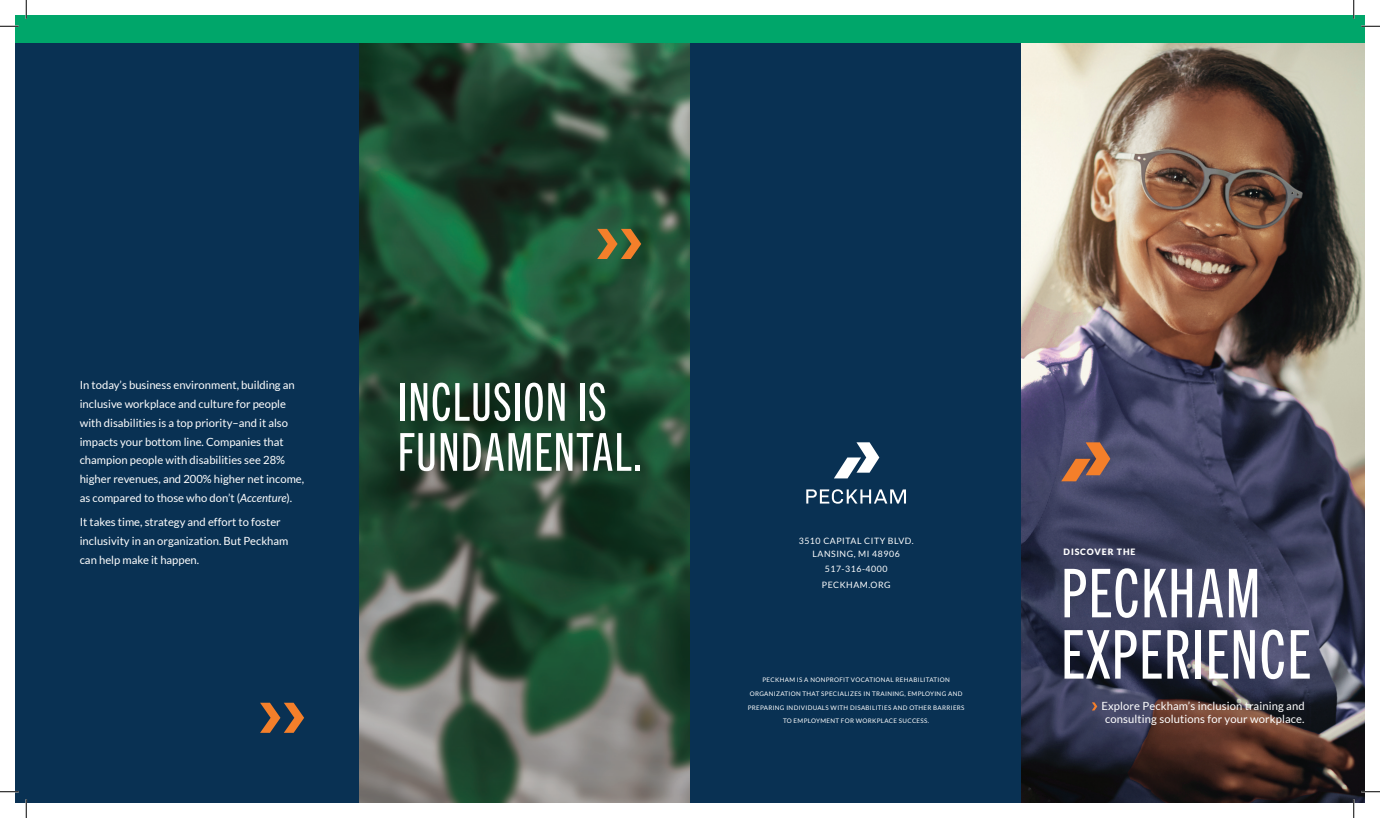
<style>
.page{position:relative;width:1380px;height:818px;background:#fff}
.page>*{position:absolute;margin:0;border:0;box-sizing:border-box;transform-origin:0 0}
.t1{font:67.5px/61.2px "Trade Gothic Next LT Pro Cm";letter-spacing:.02em;color:#fff}
.t2{font:52.5px/50px "Trade Gothic Next LT Pro Cm";letter-spacing:.02em;color:#fff}
.t3{font:11.25px/18.8px "Lato";color:#fff}
.t4{font:8.75px/12.5px "Lato";letter-spacing:.06em;color:#fff;text-align:center}
.t5{font:900 8.75px "Lato";letter-spacing:.1em;color:#fff}
.t6{font:6.25px "Lato";letter-spacing:.05em;color:#fff}
.s1{font-style:italic}
</style>
<div class="page">
<svg style="left:358px;top:42px;width:332px;height:760px;background:#2f513d"></svg>
<div style="left:690px;top:15px;width:332px;height:787px;background:#093153"></div>
<div style="left:15px;top:15px;width:343px;height:787px;background:#093153"></div>
<img style="left:1022px;top:42px;width:343px;height:760px">
<svg style="left:1092px;top:702px;width:5px;height:8px"></svg>
<svg style="left:1061px;top:442px;width:49px;height:39px;background:#916252"></svg>
<svg style="left:597px;top:229px;width:44px;height:30px"></svg>
<svg style="left:260px;top:702px;width:44px;height:30px"></svg>
<div style="left:15px;top:15px;width:1350px;height:27px;background:#00a66a"></div>
<svg style="left:834px;top:442px;width:45px;height:36px"></svg>
<svg style="left:806px;top:489px;width:100px;height:14px"></svg>
<svg style="left:0;top:25px;width:19px;height:2px"></svg>
<svg style="left:1361px;top:25px;width:19px;height:2px"></svg>
<svg style="left:0;top:790px;width:19px;height:2px"></svg>
<svg style="left:1361px;top:790px;width:19px;height:2px"></svg>
<svg style="left:25px;top:0;width:2px;height:19px"></svg>
<svg style="left:25px;top:799px;width:2px;height:19px"></svg>
<svg style="left:1353px;top:0;width:2px;height:19px"></svg>
<svg style="left:1353px;top:799px;width:2px;height:19px"></svg>
<p class="t3" style="left:80px;top:375px;width:226px">In today’s business environment, building an inclusive workplace and culture for people with disabilities is a top priority–and it also impacts your bottom line. Companies that champion people with disabilities see 28% higher revenues, and 200% higher net income, as compared to those who don’t (<span class="s1">Accenture</span>).</p>
<p class="t3" style="left:80px;top:512px;width:210px">It takes time, strategy and effort to foster inclusivity in an organization. But Peckham can help make it happen.</p>
<p class="t2" style="left:398px;top:373px;width:246px">INCLUSION IS<br>FUNDAMENTAL.</p>
<p class="t4" style="left:799px;top:534px;width:116px">3510 CAPITAL CITY BLVD.<br>LANSING, MI 48906</p>
<p class="t4" style="left:825px;top:562px;width:64px">517-316-4000</p>
<p class="t4" style="left:822px;top:578px;width:70px">PECKHAM.ORG</p>
<p class="t6" style="left:763px;top:676px;width:189px">PECKHAM IS A NONPROFIT VOCATIONAL REHABILITATION</p>
<p class="t6" style="left:750px;top:690px;width:214px">ORGANIZATION THAT SPECIALIZES IN TRAINING, EMPLOYING AND</p>
<p class="t6" style="left:748px;top:703px;width:218px">PREPARING INDIVIDUALS WITH DISABILITIES AND OTHER BARRIERS</p>
<p class="t6" style="left:783px;top:717px;width:148px">TO EMPLOYMENT FOR WORKPLACE SUCCESS.</p>
<h3 class="t5" style="left:1064px;top:547px;width:73px">DISCOVER THE</h3>
<p class="t1" style="left:1061px;top:558px;width:251px">PECKHAM<br>EXPERIENCE</p>
<p class="t3" style="left:1102px;top:698px;width:205px;line-height:13.5px;text-align:center">Explore Peckham’s inclusion training and consulting solutions for your workplace.</p>
</div>
